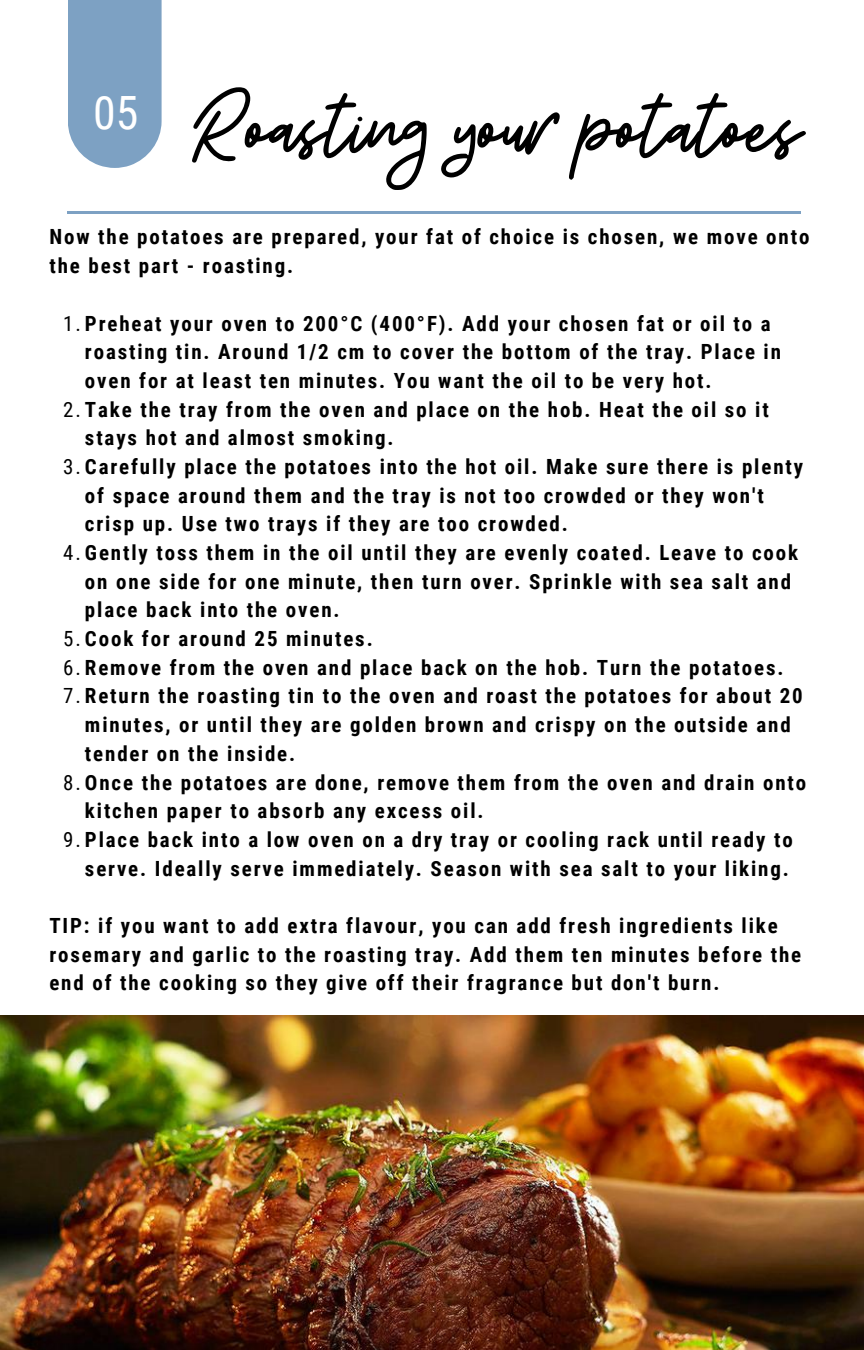
<style>
.page{position:relative;width:864px;height:1350px;background:#fff}
.page>*{position:absolute;margin:0;border:0;box-sizing:border-box;transform-origin:0 0}
.t1{font:92.92px "Beauty Salon Script";color:#000}
.t2{font:45.9px "Roboto Condensed";color:#fff}
.t3{font:700 20.93px/28.8px "Roboto Condensed";letter-spacing:.09em;color:#000}
.s1{font-weight:400}
</style>
<div class="page">
<svg style="left:68px;top:0;width:94px;height:168px;background:#85a7c6"></svg>
<hr style="left:68px;top:212px;width:733px;height:2px;background:#7da1c3">
<img style="left:0;top:1015px;width:864px;height:335px">
<h2 class="t2" style="left:93px;top:87px;width:47px">05</h2>
<h1 class="t1" style="left:194px;top:83px;width:610px">Roasting your potatoes</h1>
<p class="t3" style="left:49px;top:223px;width:762px">Now the potatoes are prepared, your fat of choice is chosen, we move onto the best part - roasting.</p>
<p class="t3" style="left:63px;top:309px;width:709px"><span class="s1">1.</span>Preheat your oven to 200°C (400°F). Add your chosen fat or oil to a</p>
<p class="t3" style="left:85px;top:338px;width:698px">roasting tin. Around 1/2 cm to cover the bottom of the tray. Place in</p>
<p class="t3" style="left:85px;top:366px;width:628px">oven for at least ten minutes. You want the oil to be very hot.</p>
<p class="t3" style="left:63px;top:395px;width:707px"><span class="s1">2.</span>Take the tray from the oven and place on the hob. Heat the oil so it</p>
<p class="t3" style="left:85px;top:424px;width:310px">stays hot and almost smoking.</p>
<p class="t3" style="left:63px;top:452px;width:741px"><span class="s1">3.</span>Carefully place the potatoes into the hot oil. Make sure there is plenty</p>
<p class="t3" style="left:85px;top:481px;width:680px">of space around them and the tray is not too crowded or they won't</p>
<p class="t3" style="left:85px;top:510px;width:484px">crisp up. Use two trays if they are too crowded.</p>
<p class="t3" style="left:63px;top:538px;width:736px"><span class="s1">4.</span>Gently toss them in the oil until they are evenly coated. Leave to cook</p>
<p class="t3" style="left:85px;top:567px;width:708px">on one side for one minute, then turn over. Sprinkle with sea salt and</p>
<p class="t3" style="left:85px;top:596px;width:256px">place back into the oven.</p>
<p class="t3" style="left:63px;top:625px;width:311px"><span class="s1">5.</span>Cook for around 25 minutes.</p>
<p class="t3" style="left:63px;top:653px;width:722px"><span class="s1">6.</span>Remove from the oven and place back on the hob. Turn the potatoes.</p>
<p class="t3" style="left:63px;top:682px;width:741px"><span class="s1">7.</span>Return the roasting tin to the oven and roast the potatoes for about 20</p>
<p class="t3" style="left:85px;top:711px;width:707px">minutes, or until they are golden brown and crispy on the outside and</p>
<p class="t3" style="left:85px;top:739px;width:212px">tender on the inside.</p>
<p class="t3" style="left:63px;top:768px;width:744px"><span class="s1">8.</span>Once the potatoes are done, remove them from the oven and drain onto</p>
<p class="t3" style="left:85px;top:797px;width:400px">kitchen paper to absorb any excess oil.</p>
<p class="t3" style="left:63px;top:825px;width:731px"><span class="s1">9.</span>Place back into a low oven on a dry tray or cooling rack until ready to</p>
<p class="t3" style="left:85px;top:854px;width:705px">serve. Ideally serve immediately. Season with sea salt to your liking.</p>
<p class="t3" style="left:49px;top:911px;width:753px">TIP: if you want to add extra flavour, you can add fresh ingredients like rosemary and garlic to the roasting tray. Add them ten minutes before the end of the cooking so they give off their fragrance but don't burn.</p>
</div>
